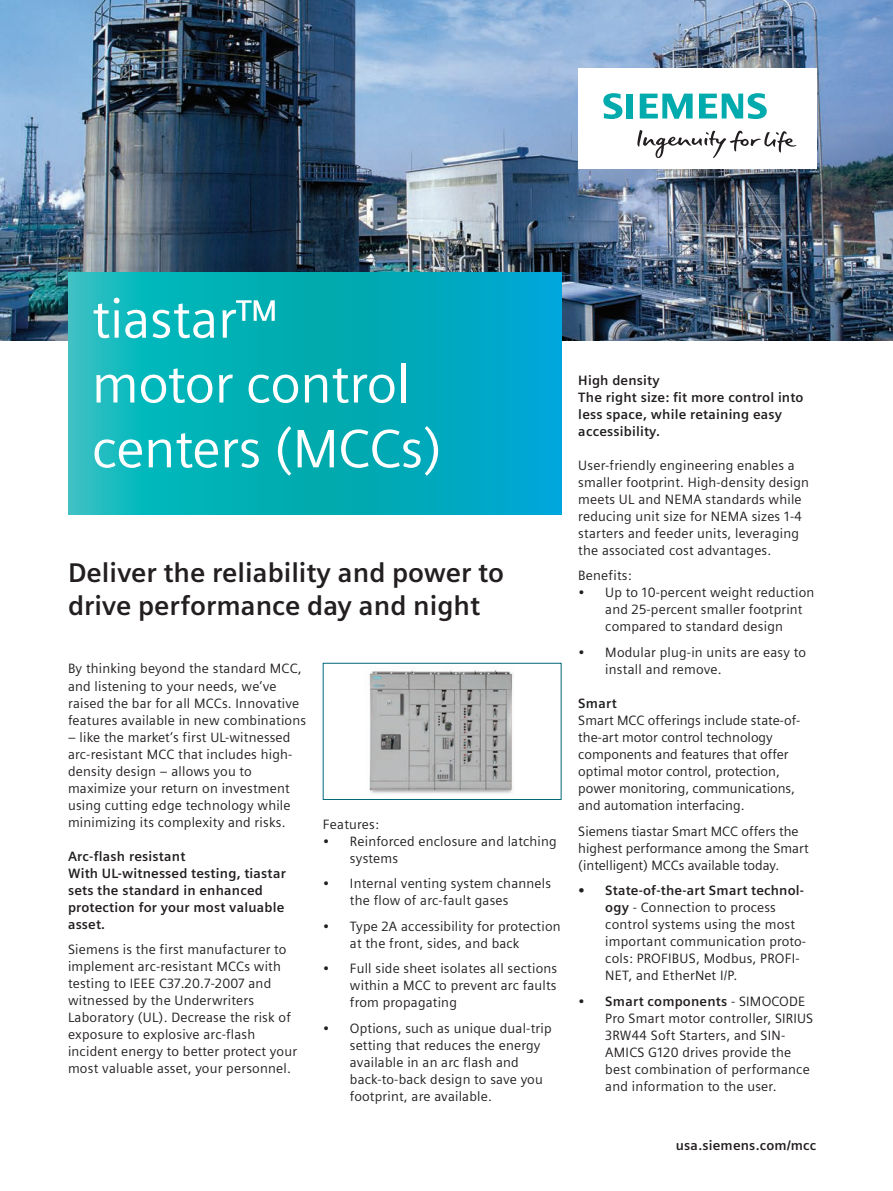
<style>
.page{position:relative;width:893px;height:1191px;background:#fff}
.page>*{position:absolute;margin:0;border:0;box-sizing:border-box;transform-origin:0 0}
.t1{font:54px/64.8px "Siemens Sans";letter-spacing:-.01em;color:#fff}
.t2{font:700 27px/32.4px "Siemens Sans";color:#231f20}
.t3{font:13.5px/17px "Siemens Sans";letter-spacing:.015em;color:#231f20}
.t4{font:700 13.5px/17px "Siemens Sans";letter-spacing:.015em;color:#231f20}
.s1{font-weight:700}
</style>
<div class="page">
<img style="left:0;top:0;width:893px;height:340px">
<svg style="left:68px;top:272px;width:493px;height:243px;background:#07afbb"></svg>
<div style="left:578px;top:68px;width:238px;height:101px;background:#fff"></div>
<svg style="left:637px;top:130px;width:159px;height:28px"></svg>
<svg style="left:603px;top:93px;width:30px;height:26px"></svg>
<svg style="left:640px;top:94px;width:53px;height:25px"></svg>
<svg style="left:699px;top:93px;width:68px;height:26px"></svg>
<img style="left:369px;top:670px;width:144px;height:124px">
<div style="left:323px;top:663px;width:238px;height:136px;border:1px solid #006776"></div>
<h1 class="t1" style="left:92px;top:287px;width:352px">tiastar™<br>motor control centers (MCCs)</h1>
<h2 class="t2" style="left:68px;top:557px;width:437px">Deliver the reliability and power to drive performance day and night</h2>
<p class="t3" style="left:68px;top:660px;width:240px">By thinking beyond the standard MCC, and listening to your needs, we’ve raised the bar for all MCCs. Innovative features available in new combinations</p>
<p class="t3" style="left:68px;top:728px;width:226px">– like the market’s first UL-witnessed arc-resistant MCC that includes high&shy;density design – allows you to maximize your return on investment using cutting edge technology while minimizing its complexity and risks.</p>
<p class="t4" style="left:68px;top:847px;width:219px">Arc-flash resistant<br>With UL-witnessed testing, tiastar sets the standard in enhanced protection for your most valuable asset.</p>
<p class="t3" style="left:68px;top:941px;width:231px">Siemens is the first manufacturer to implement arc-resistant MCCs with testing to IEEE C37.20.7-2007 and witnessed by the Underwriters Laboratory (UL). Decrease the risk of exposure to explosive arc-flash incident energy to better protect your most valuable asset, your personnel.</p>
<p class="t3" style="left:323px;top:815px;width:58px">Features:</p>
<p class="t3" style="left:350px;top:832px;width:208px;text-indent:-27px">• Reinforced enclosure and latching systems</p>
<p class="t3" style="left:350px;top:875px;width:203px;text-indent:-27px">• Internal venting system channels the flow of arc-fault gases</p>
<p class="t3" style="left:350px;top:917px;width:212px;text-indent:-27px">• Type 2A accessibility for protection at the front, sides, and back</p>
<p class="t3" style="left:350px;top:960px;width:209px;text-align:justify;text-indent:-27px">• Full side sheet isolates all sections within a MCC to prevent arc faults from propagating</p>
<p class="t3" style="left:350px;top:1020px;width:203px;text-indent:-27px">• Options, such as unique dual-trip setting that reduces the energy available in an arc flash and back-to-back design to save you footprint, are available.</p>
<p class="t4" style="left:578px;top:371px;width:227px">High density<br>The right size: fit more control into less space, while retaining easy accessibility.</p>
<p class="t3" style="left:578px;top:457px;width:232px">User-friendly engineering enables a smaller footprint. High-density design meets UL and NEMA standards while reducing unit size for NEMA sizes 1-4 starters and feeder units, leveraging the associated cost advantages.</p>
<p class="t3" style="left:578px;top:567px;width:55px">Benefits:</p>
<p class="t3" style="left:605px;top:584px;width:211px;text-indent:-27px">• Up to 10-percent weight reduction and 25-percent smaller footprint compared to standard design</p>
<p class="t3" style="left:605px;top:644px;width:202px;text-indent:-27px">• Modular plug-in units are easy to install and remove.</p>
<p class="t4" style="left:578px;top:695px;width:40px">Smart</p>
<p class="t3" style="left:578px;top:712px;width:224px">Smart MCC offerings include state-of&shy;the-art motor control technology components and features that offer optimal motor control, protection, power monitoring, communications, and automation interfacing.</p>
<p class="t3" style="left:578px;top:822px;width:232px">Siemens tiastar Smart MCC offers the highest performance among the Smart (intelligent) MCCs available today.</p>
<p class="t3" style="left:605px;top:882px;width:202px;text-indent:-27px"><span class="s1">• State-of-the-art Smart technol&shy;ogy</span> - Connection to process control systems using the most important communication proto&shy;cols: PROFIBUS, Modbus, PROFI-<br>NET, and EtherNet I/P.</p>
<p class="t3" style="left:605px;top:992px;width:209px;text-indent:-27px">• <span class="s1">Smart components</span> - SIMOCODE<br>Pro Smart motor controller, SIRIUS<br>3RW44 Soft Starters, and SIN-<br>AMICS G120 drives provide the best combination of performance and information to the user.</p>
<p class="t4" style="left:676px;top:1137px;width:142px">usa.siemens.com/mcc</p>
</div>
